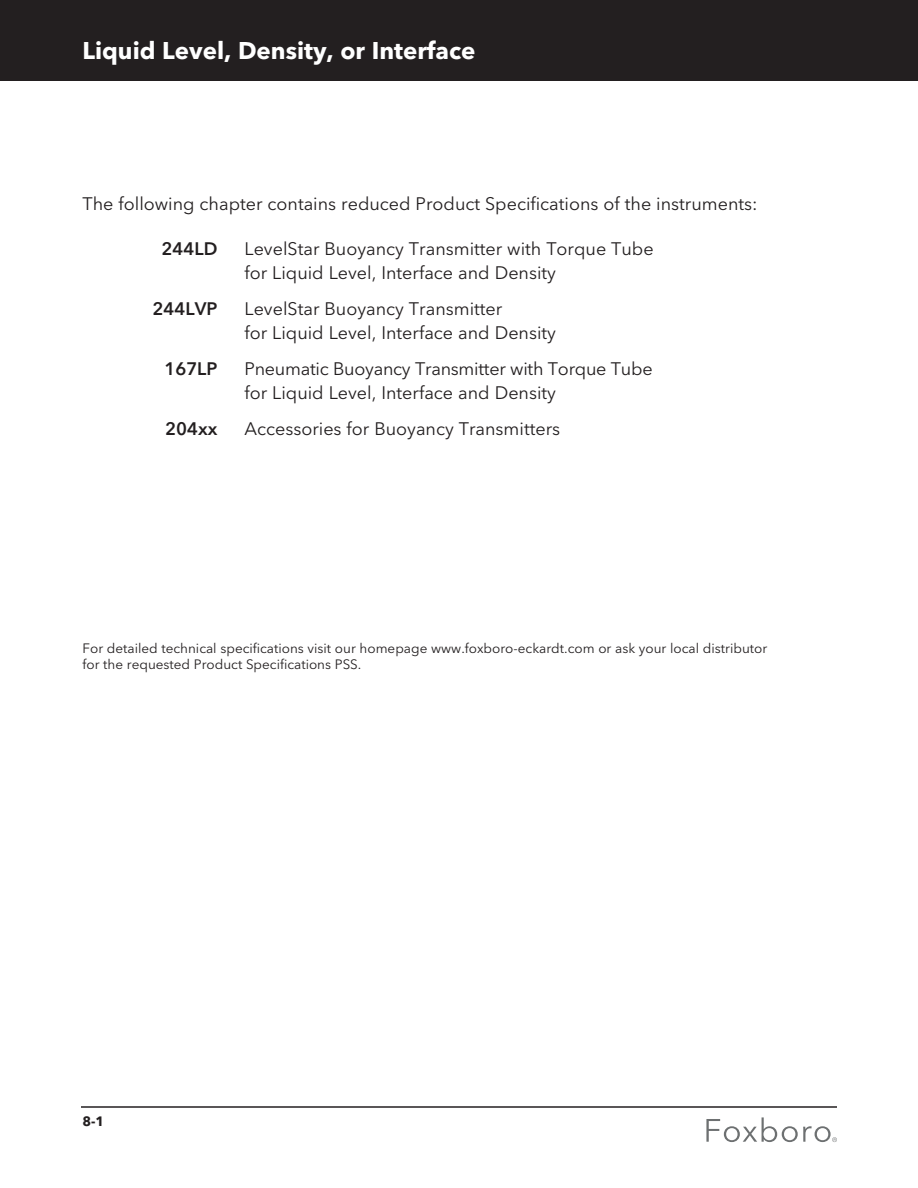
<style>
.page{position:relative;width:918px;height:1188px;background:#fff}
.page>*{position:absolute;margin:0;border:0;box-sizing:border-box;transform-origin:0 0}
.t1{font:700 24px "Avenir Next LT Pro";color:#fff}
.t2{font:18px/24px "Avenir Next LT Pro";color:#231f20}
.t3{font:600 18px "Avenir Next LT Pro";color:#231f20}
.t4{font:13.5px/16.2px "Avenir Next LT Pro";color:#231f20}
.t5{font:700 13.5px "Avenir Next LT Pro";color:#231f20}
</style>
<div class="page">
<hr style="left:81px;top:1106px;width:756px;height:2px;background:#231f20">
<svg style="left:706px;top:1117px;width:131px;height:25px"></svg>
<div style="left:0;top:0;width:918px;height:81px;background:#231f20"></div>
<h1 class="t1" style="left:82px;top:36px;width:395px">Liquid Level, Density, or Interface</h1>
<p class="t2" style="left:82px;top:191px;width:677px">The following chapter contains reduced Product Specifications of the instruments:</p>
<p class="t3" style="left:162px;top:238px;width:57px">244LD</p>
<p class="t2" style="left:244px;top:237px;width:411px">LevelStar Buoyancy Transmitter with Torque Tube for Liquid Level, Interface and Density</p>
<p class="t3" style="left:153px;top:298px;width:66px">244LVP</p>
<p class="t2" style="left:244px;top:297px;width:313px">LevelStar Buoyancy Transmitter<br>for Liquid Level, Interface and Density</p>
<p class="t3" style="left:164px;top:358px;width:55px">167LP</p>
<p class="t2" style="left:244px;top:357px;width:410px">Pneumatic Buoyancy Transmitter with Torque Tube for Liquid Level, Interface and Density</p>
<p class="t3" style="left:165px;top:418px;width:54px">204xx</p>
<p class="t2" style="left:244px;top:417px;width:317px">Accessories for Buoyancy Transmitters</p>
<p class="t4" style="left:82px;top:640px;width:686px">For detailed technical specifications visit our homepage www.foxboro-eckardt.com or ask your local distributor for the requested Product Specifications PSS.</p>
<p class="t5" style="left:82px;top:1113px;width:23px">8-1</p>
</div>
